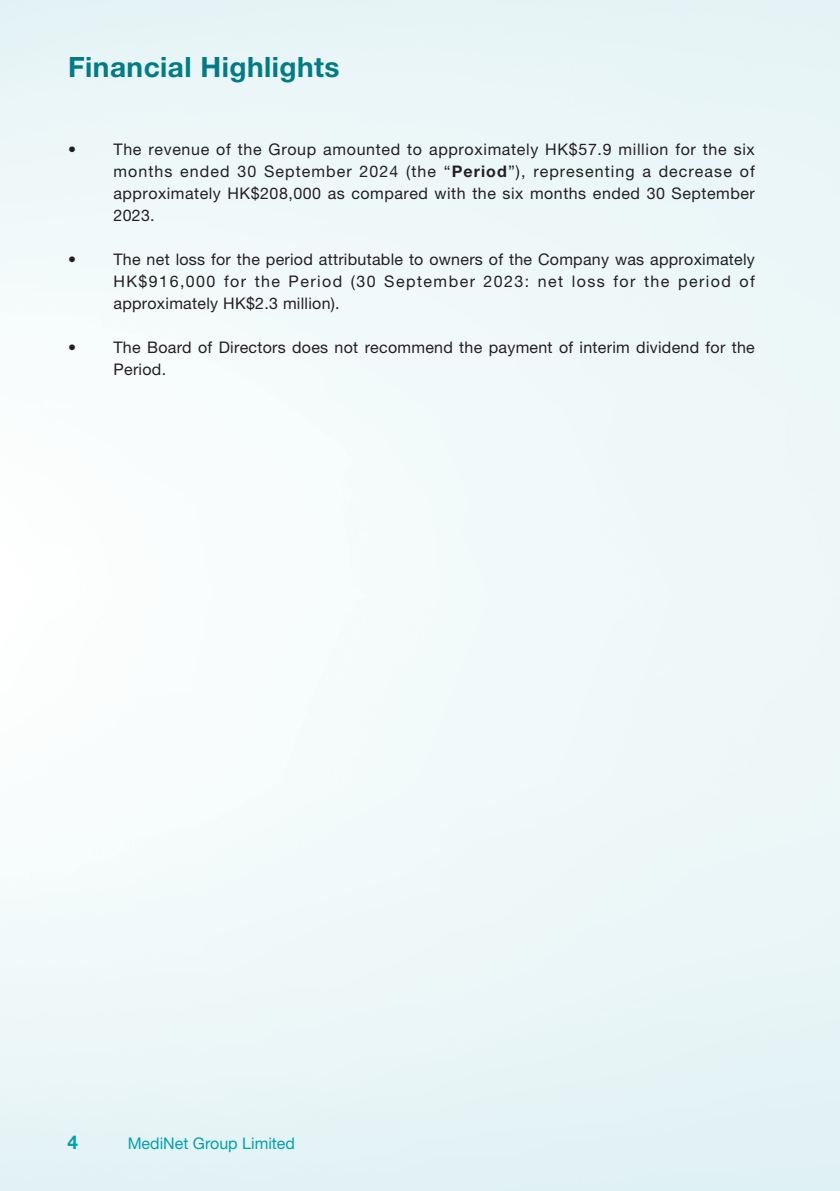
<style>
.page{position:relative;width:840px;height:1191px;background:#fff}
.page>*{position:absolute;margin:0;border:0;box-sizing:border-box;transform-origin:0 0}
.t1{font:700 28px "Helvetica Neue LT Std";letter-spacing:.015em;color:#007b88}
.t2{font:700 19px "Helvetica Neue LT Std";color:#00a0b0}
._00_txt{font:16px/22px "Helvetica Neue LT Std";letter-spacing:.015em;color:#231f20;text-align:justify}
.t3{font:16px "Helvetica Neue LT Std";color:#00a0b0}
.s1{font-weight:700}
</style>
<div class="page">
<p class="t1" style="left:68px;top:50px;width:273px">Financial Highlights</p>
<p class="_00_txt" style="left:113px;top:138px;width:642px;text-indent:-45px">• The revenue of the Group amounted to approximately HK$57.9 million for the six months ended 30 September 2024 (the “<span class="s1">Period</span>”), representing a decrease of approximately HK$208,000 as compared with the six months ended 30 September 2023.</p>
<p class="_00_txt" style="left:113px;top:248px;width:642px;text-indent:-45px">• The net loss for the period attributable to owners of the Company was approximately HK$916,000 for the Period (30 September 2023: net loss for the period of approximately HK$2.3 million).</p>
<p class="_00_txt" style="left:113px;top:336px;width:642px;text-indent:-45px">• The Board of Directors does not recommend the payment of interim dividend for the<br>Period.</p>
<p class="t2" style="left:67px;top:1130px;width:12px">4</p>
<p class="t3" style="left:128px;top:1133px;width:169px">MediNet Group Limited</p>
</div>
